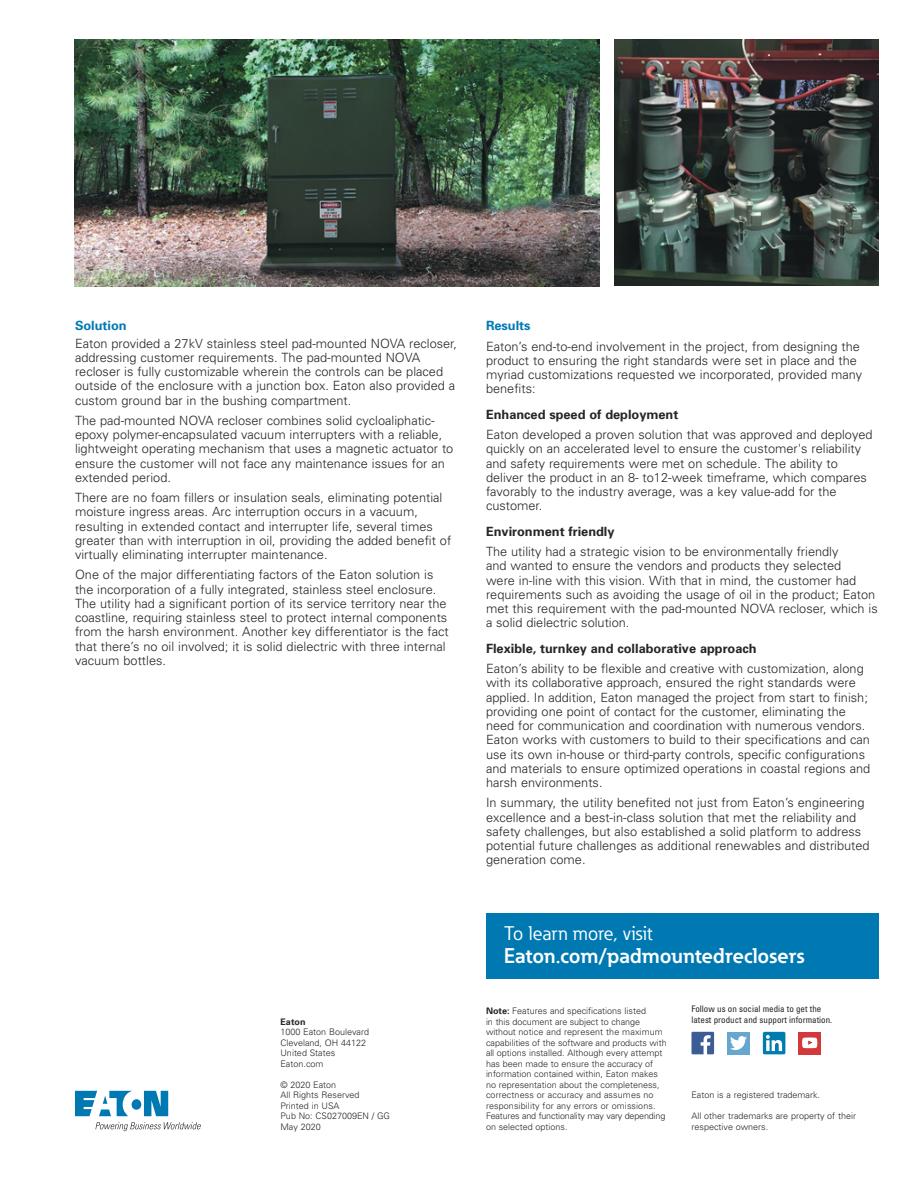
<style>
.page{position:relative;width:918px;height:1188px;background:#fff}
.page>*{position:absolute;margin:0;border:0;box-sizing:border-box;transform-origin:0 0}
._13_Contact_CTA_Eato{font:700 21px "Eaton";letter-spacing:.005em;color:#fff}
._13_Contact_CTA_Eato-2{font:19.5px "Eaton";letter-spacing:.015em;color:#fff}
._01_Overview__11_pt{font:300 12.75px/14.2px "Univers";color:#262527}
._01_Overview__11_pt-2{font:700 12.75px "Univers";color:#262527}
.Pull_quote_attribute{font:700 12.75px "Univers";color:#0079b3}
._01_Overview__11_pt-3{font:700 12.75px "Univers";color:#0079b3}
.Backpage_Copyright_a{font:300 9px/10.5px "Univers";color:#262527}
._09_Backpage_Body{font:300 9px/10.5px "Univers";color:#262527}
._09_Social_Media_Tex{font:condensed 9px "Univers";color:#262527}
.Backpage_Copyright_a-2{font:700 9px "Univers";color:#262527}
.s1{font-weight:700}
</style>
<div class="page">
<svg style="left:75px;top:1091px;width:93px;height:25px"></svg>
<svg style="left:95px;top:1122px;width:106px;height:9px"></svg>
<div style="left:799px;top:1032px;width:22px;height:22px;background:#d3383b"></div>
<div style="left:727px;top:1032px;width:23px;height:22px;background:#67a6ce"></div>
<svg style="left:692px;top:1032px;width:22px;height:22px"></svg>
<svg style="left:730px;top:1036px;width:17px;height:14px"></svg>
<div style="left:763px;top:1032px;width:22px;height:22px;background:#007daf;border-radius:2px"></div>
<svg style="left:766px;top:1035px;width:16px;height:16px"></svg>
<svg style="left:802px;top:1038px;width:15px;height:10px"></svg>
<div style="left:486px;top:913px;width:393px;height:66px;background:#0079b3"></div>
<img style="left:615px;top:39px;width:264px;height:246px">
<img style="left:75px;top:39px;width:524px;height:247px">
<p class="Pull_quote_attribute" style="left:75px;top:318px;width:53px">Solution</p>
<p class="_01_Overview__11_pt" style="left:75px;top:336px;width:384px">Eaton provided a 27kV stainless steel pad-mounted NOVA recloser, addressing customer requirements. The pad-mounted NOVA recloser is fully customizable wherein the controls can be placed outside of the enclosure with a junction box. Eaton also provided a custom ground bar in the bushing compartment.</p>
<p class="_01_Overview__11_pt" style="left:75px;top:413px;width:380px">The pad-mounted NOVA recloser combines solid cycloaliphatic&shy;epoxy polymer-encapsulated vacuum interrupters with a reliable, lightweight operating mechanism that uses a magnetic actuator to ensure the customer will not face any maintenance issues for an extended period.</p>
<p class="_01_Overview__11_pt" style="left:75px;top:490px;width:378px">There are no foam fillers or insulation seals, eliminating potential moisture ingress areas. Arc interruption occurs in a vacuum, resulting in extended contact and interrupter life, several times greater than with interruption in oil, providing the added benefit of virtually eliminating interrupter maintenance.</p>
<p class="_01_Overview__11_pt" style="left:75px;top:568px;width:375px">One of the major differentiating factors of the Eaton solution is the incorporation of a fully integrated, stainless steel enclosure.<br>The utility had a significant portion of its service territory near the coastline, requiring stainless steel to protect internal components from the harsh environment. Another key differentiator is the fact that there’s no oil involved; it is solid dielectric with three internal vacuum bottles.</p>
<p class="_01_Overview__11_pt-3" style="left:486px;top:318px;width:46px">Results</p>
<p class="_01_Overview__11_pt" style="left:486px;top:339px;width:378px">Eaton’s end-to-end involvement in the project, from designing the product to ensuring the right standards were set in place and the myriad customizations requested we incorporated, provided many benefits:</p>
<p class="_01_Overview__11_pt-2" style="left:486px;top:407px;width:194px">Enhanced speed of deployment</p>
<p class="_01_Overview__11_pt" style="left:486px;top:427px;width:388px">Eaton developed a proven solution that was approved and deployed quickly on an accelerated level to ensure the customer's reliability and safety requirements were met on schedule. The ability to deliver the product in an 8- to12-week timeframe, which compares favorably to the industry average, was a key value-add for the customer.</p>
<p class="_01_Overview__11_pt-2" style="left:486px;top:524px;width:130px">Environment friendly</p>
<p class="_01_Overview__11_pt" style="left:486px;top:544px;width:393px">The utility had a strategic vision to be environmentally friendly<br>and wanted to ensure the vendors and products they selected<br>were in-line with this vision. With that in mind, the customer had requirements such as avoiding the usage of oil in the product; Eaton met this requirement with the pad-mounted NOVA recloser, which is a solid dielectric solution.</p>
<p class="_01_Overview__11_pt-2" style="left:486px;top:641px;width:272px">Flexible, turnkey and collaborative approach</p>
<p class="_01_Overview__11_pt" style="left:486px;top:661px;width:386px">Eaton’s ability to be flexible and creative with customization, along with its collaborative approach, ensured the right standards were applied. In addition, Eaton managed the project from start to finish; providing one point of contact for the customer, eliminating the need for communication and coordination with numerous vendors.<br>Eaton works with customers to build to their specifications and can use its own in-house or third-party controls, specific configurations and materials to ensure optimized operations in coastal regions and harsh environments.</p>
<p class="_01_Overview__11_pt" style="left:486px;top:796px;width:385px">In summary, the utility benefited not just from Eaton’s engineering excellence and a best-in-class solution that met the reliability and safety challenges, but also established a solid platform to address potential future challenges as additional renewables and distributed generation come.</p>
<p class="_13_Contact_CTA_Eato-2" style="left:504px;top:922px;width:150px">To learn more, visit</p>
<p class="_13_Contact_CTA_Eato" style="left:504px;top:942px;width:303px">Eaton.com/padmountedreclosers</p>
<p class="_09_Social_Media_Tex" style="left:692px;top:1004px;width:131px">Follow us on social media to get the</p>
<p class="Backpage_Copyright_a" style="left:486px;top:1006px;width:182px"><span class="s1">Note:</span> Features and specifications listed<br>in this document are subject to change without notice and represent the maximum capabilities of the software and products with all options installed. Although every attempt has been made to ensure the accuracy of information contained within, Eaton makes no representation about the completeness, correctness or accuracy and assumes no responsibility for any errors or omissions.<br>Features and functionality may vary depending on selected options.</p>
<p class="Backpage_Copyright_a-2" style="left:280px;top:1016px;width:27px">Eaton</p>
<p class="_09_Social_Media_Tex" style="left:692px;top:1014px;width:142px">latest product and support information.</p>
<p class="Backpage_Copyright_a" style="left:280px;top:1027px;width:90px">1000 Eaton Boulevard</p>
<p class="Backpage_Copyright_a" style="left:280px;top:1037px;width:87px">Cleveland, OH 44122</p>
<p class="Backpage_Copyright_a" style="left:280px;top:1048px;width:56px">United States</p>
<p class="Backpage_Copyright_a" style="left:280px;top:1058px;width:45px">Eaton.com</p>
<p class="Backpage_Copyright_a" style="left:280px;top:1079px;width:57px">© 2020 Eaton</p>
<p class="Backpage_Copyright_a" style="left:280px;top:1090px;width:81px">All Rights Reserved</p>
<p class="Backpage_Copyright_a" style="left:280px;top:1100px;width:61px">Printed in USA</p>
<p class="Backpage_Copyright_a" style="left:280px;top:1111px;width:111px">Pub No: CS027009EN / GG</p>
<p class="Backpage_Copyright_a" style="left:280px;top:1121px;width:42px">May 2020</p>
<p class="_09_Backpage_Body" style="left:692px;top:1090px;width:130px">Eaton is a registered trademark.</p>
<p class="_09_Backpage_Body" style="left:692px;top:1111px;width:166px">All other trademarks are property of their respective owners.</p>
</div>
